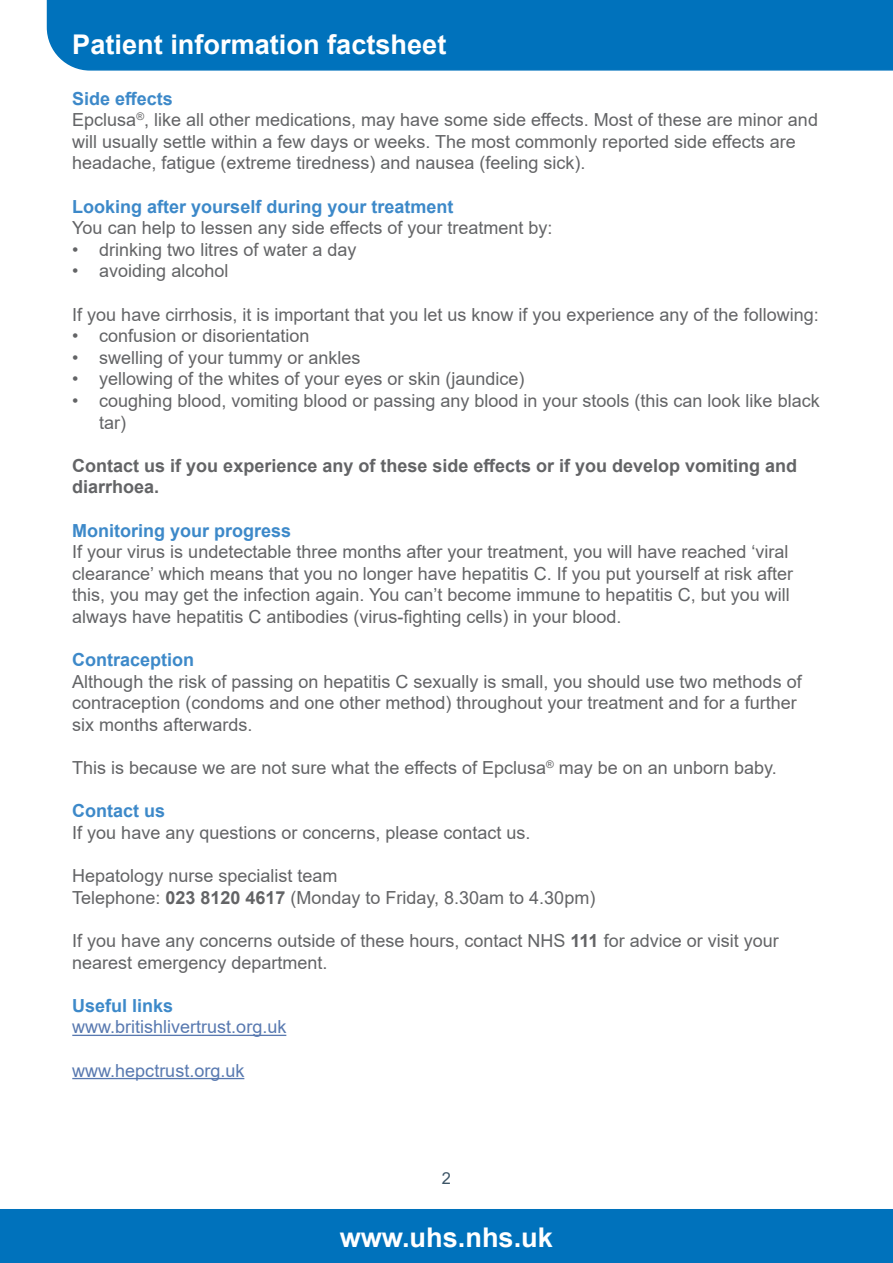
<style>
.page{position:relative;width:893px;height:1263px;background:#fff}
.page>*{position:absolute;margin:0;border:0;box-sizing:border-box;transform-origin:0 0}
.t1{font:700 27.15px "Arial";color:#fff}
.t2{font:18px/21.6px "Arial";color:#636466}
.t3{font:700 18px "Arial";color:#3d89c9}
.t4{font:700 18px/21.6px "Arial";color:#636466}
.t5{font:18px "Arial";color:#5879b0}
.t6{font:16.5px "Arial";color:#3d5567}
.s1{font-weight:700;color:#3d89c9}
.s2{font-weight:700}
</style>
<div class="page">
<div style="left:0;top:1209px;width:893px;height:54px;background:#0072bc"></div>
<div style="left:46px;top:0;width:847px;height:71px;background:#0072bc"></div>
<hr style="left:72px;top:1035px;width:214px;height:1px;background:#5879b0">
<hr style="left:72px;top:1078px;width:172px;height:1px;background:#5879b0">
<h1 class="t1" style="left:72px;top:25px;width:376px">Patient information factsheet</h1>
<p class="t2" style="left:72px;top:87px;width:747px"><span class="s1">Side effects<br></span>Epclusa<sup>®</sup>, like all other medications, may have some side effects. Most of these are minor and will usually settle within a few days or weeks. The most commonly reported side effects are headache, fatigue (extreme tiredness) and nausea (feeling sick).</p>
<p class="t3" style="left:72px;top:194px;width:383px">Looking after yourself during your treatment</p>
<p class="t2" style="left:72px;top:217px;width:482px">You can help to lessen any side effects of your treatment by:</p>
<p class="t2" style="left:72px;top:238px;width:286px">• drinking two litres of water a day</p>
<p class="t2" style="left:72px;top:260px;width:158px">• avoiding alcohol</p>
<p class="t2" style="left:72px;top:303px;width:748px">If you have cirrhosis, it is important that you let us know if you experience any of the following:</p>
<p class="t2" style="left:72px;top:325px;width:239px">• confusion or disorientation</p>
<p class="t2" style="left:72px;top:346px;width:290px">• swelling of your tummy or ankles</p>
<p class="t2" style="left:72px;top:368px;width:454px">• yellowing of the whites of your eyes or skin (jaundice)</p>
<p class="t2" style="left:99px;top:390px;width:722px;text-indent:-27px">• coughing blood, vomiting blood or passing any blood in your stools (this can look like black tar)</p>
<p class="t4" style="left:72px;top:455px;width:726px">Contact us if you experience any of these side effects or if you develop vomiting and diarrhoea.</p>
<p class="t3" style="left:72px;top:518px;width:221px">Monitoring your progress</p>
<p class="t2" style="left:72px;top:541px;width:722px">If your virus is undetectable three months after your treatment, you will have reached ‘viral clearance’ which means that you no longer have hepatitis C. If you put yourself at risk after this, you may get the infection again. You can’t become immune to hepatitis C, but you will always have hepatitis C antibodies (virus-fighting cells) in your blood.</p>
<p class="t3" style="left:72px;top:647px;width:124px">Contraception</p>
<p class="t2" style="left:72px;top:670px;width:731px">Although the risk of passing on hepatitis C sexually is small, you should use two methods of contraception (condoms and one other method) throughout your treatment and for a further six months afterwards.</p>
<p class="t2" style="left:72px;top:757px;width:706px">This is because we are not sure what the effects of Epclusa<sup>®</sup> may be on an unborn baby.</p>
<p class="t3" style="left:72px;top:798px;width:95px">Contact us</p>
<p class="t2" style="left:72px;top:822px;width:460px">If you have any questions or concerns, please contact us.</p>
<p class="t2" style="left:72px;top:865px;width:524px">Hepatology nurse specialist team<br>Telephone: <span class="s2">023 8120 4617</span> (Monday to Friday, 8.30am to 4.30pm)</p>
<p class="t2" style="left:72px;top:930px;width:708px">If you have any concerns outside of these hours, contact NHS <span class="s2">111</span> for advice or visit your nearest emergency department.</p>
<p class="t3" style="left:72px;top:993px;width:103px">Useful links</p>
<p class="t5" style="left:72px;top:1015px;width:216px">www.britishlivertrust.org.uk</p>
<p class="t5" style="left:72px;top:1058px;width:174px">www.hepctrust.org.uk</p>
<p class="t6" style="left:442px;top:1166px;width:11px">2</p>
<h1 class="t1" style="left:340px;top:1218px;width:215px">www.uhs.nhs.uk</h1>
</div>
